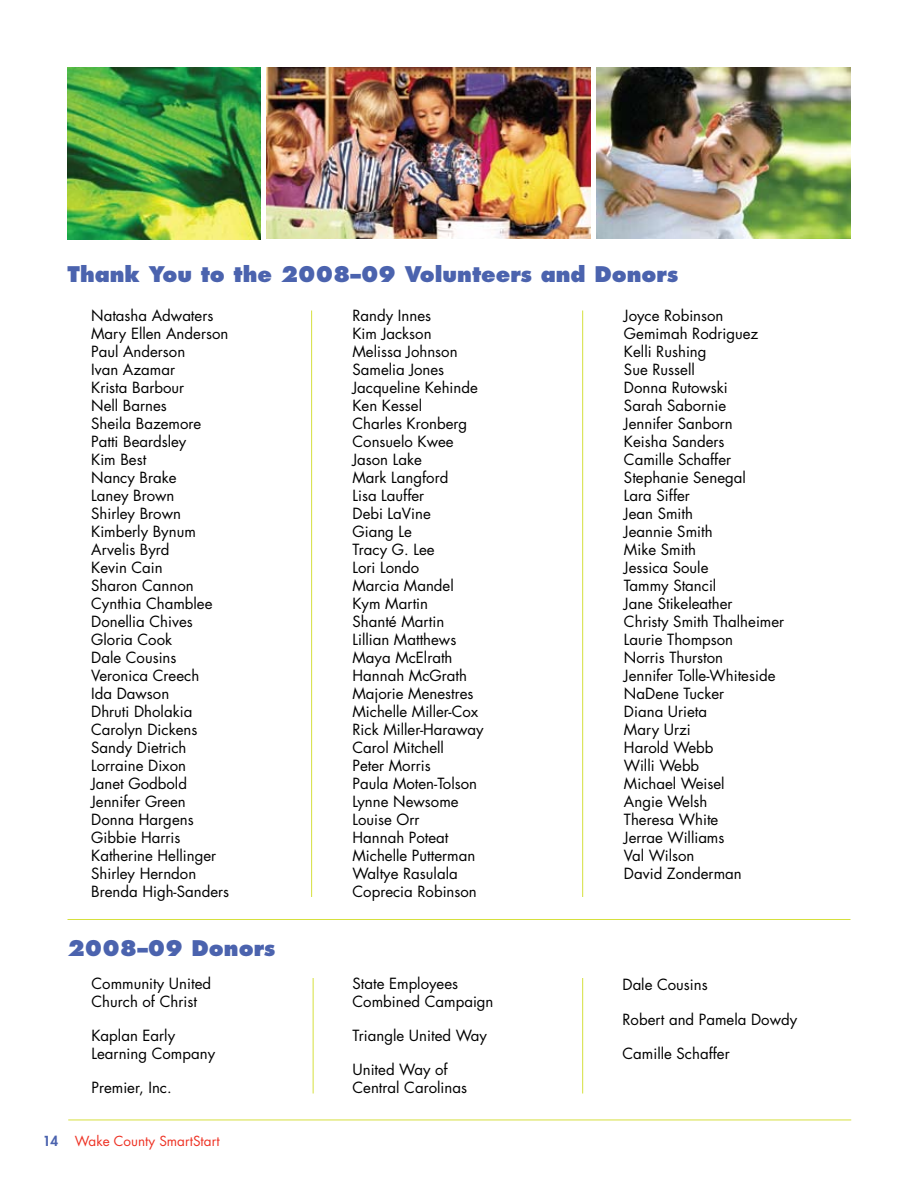
<style>
.page{position:relative;width:918px;height:1188px;background:#fff}
.page>*{position:absolute;margin:0;border:0;box-sizing:border-box;transform-origin:0 0}
.t1{font:800 21px "Futura Std";color:#4b63ae}
.t2{font:15px/18px "Futura Std";color:#000}
.t3{font:13.5px "Futura Std";color:#ee3224}
.s1{font-weight:800;color:#4b63ae}
</style>
<div class="page">
<hr style="left:68px;top:1120px;width:783px;height:1px;background:#d6e03e">
<img style="left:68px;top:68px;width:193px;height:171px">
<hr style="left:311px;top:310px;width:1px;height:587px;background:#d6e03e">
<hr style="left:313px;top:978px;width:1px;height:115px;background:#d6e03e">
<hr style="left:582px;top:978px;width:1px;height:115px;background:#d6e03e">
<hr style="left:582px;top:310px;width:1px;height:587px;background:#d6e03e">
<hr style="left:68px;top:919px;width:782px;height:1px;background:#d6e03e">
<img style="left:267px;top:68px;width:324px;height:170px">
<img style="left:597px;top:68px;width:253px;height:171px">
<h1 class="t1" style="left:68px;top:261px;width:612px">Thank You to the 2008–09 Volunteers and Donors</h1>
<p class="t2" style="left:91px;top:307px;width:139px">Natasha Adwaters<br>Mary Ellen Anderson<br>Paul Anderson<br>Ivan Azamar<br>Krista Barbour<br>Nell Barnes<br>Sheila Bazemore<br>Patti Beardsley<br>Kim Best<br>Nancy Brake<br>Laney Brown<br>Shirley Brown<br>Kimberly Bynum<br>Arvelis Byrd<br>Kevin Cain<br>Sharon Cannon<br>Cynthia Chamblee<br>Donellia Chives<br>Gloria Cook<br>Dale Cousins<br>Veronica Creech<br>Ida Dawson<br>Dhruti Dholakia<br>Carolyn Dickens<br>Sandy Dietrich<br>Lorraine Dixon<br>Janet Godbold<br>Jennifer Green<br>Donna Hargens<br>Gibbie Harris<br>Katherine Hellinger<br>Shirley Herndon<br>Brenda High-Sanders</p>
<p class="t2" style="left:353px;top:307px;width:133px">Randy Innes<br>Kim Jackson<br>Melissa Johnson<br>Samelia Jones<br>Jacqueline Kehinde<br>Ken Kessel<br>Charles Kronberg<br>Consuelo Kwee<br>Jason Lake<br>Mark Langford<br>Lisa Lauffer<br>Debi LaVine<br>Giang Le<br>Tracy G. Lee<br>Lori Londo<br>Marcia Mandel<br>Kym Martin<br>Shanté Martin<br>Lillian Matthews<br>Maya McElrath<br>Hannah McGrath<br>Majorie Menestres<br>Michelle Miller-Cox<br>Rick Miller-Haraway<br>Carol Mitchell<br>Peter Morris<br>Paula Moten-Tolson<br>Lynne Newsome<br>Louise Orr<br>Hannah Poteat<br>Michelle Putterman<br>Waltye Rasulala<br>Coprecia Robinson</p>
<h1 class="t1" style="left:68px;top:935px;width:209px">2008–09 Donors</h1>
<p class="t2" style="left:91px;top:975px;width:121px">Community United<br>Church of Christ</p>
<p class="t2" style="left:91px;top:1027px;width:125px">Kaplan Early<br>Learning Company</p>
<p class="t2" style="left:91px;top:1079px;width:82px">Premier, Inc.</p>
<p class="t3" style="left:43px;top:1133px;width:179px"><span class="s1">14</span> Wake County SmartStart</p>
<p class="t2" style="left:352px;top:975px;width:143px">State Employees<br>Combined Campaign</p>
<p class="t2" style="left:352px;top:1027px;width:136px">Triangle United Way</p>
<p class="t2" style="left:352px;top:1061px;width:116px">United Way of<br>Central Carolinas</p>
<p class="t2" style="left:624px;top:307px;width:162px">Joyce Robinson<br>Gemimah Rodriguez<br>Kelli Rushing<br>Sue Russell<br>Donna Rutowski<br>Sarah Sabornie<br>Jennifer Sanborn<br>Keisha Sanders<br>Camille Schaffer<br>Stephanie Senegal<br>Lara Siffer<br>Jean Smith<br>Jeannie Smith<br>Mike Smith<br>Jessica Soule<br>Tammy Stancil<br>Jane Stikeleather<br>Christy Smith Thalheimer<br>Laurie Thompson<br>Norris Thurston<br>Jennifer Tolle-Whiteside<br>NaDene Tucker<br>Diana Urieta<br>Mary Urzi<br>Harold Webb<br>Willi Webb<br>Michael Weisel<br>Angie Welsh<br>Theresa White<br>Jerrae Williams<br>Val Wilson<br>David Zonderman</p>
<p class="t2" style="left:622px;top:976px;width:87px">Dale Cousins</p>
<p class="t2" style="left:622px;top:1010px;width:176px">Robert and Pamela Dowdy</p>
<p class="t2" style="left:622px;top:1044px;width:109px">Camille Schaffer</p>
</div>
